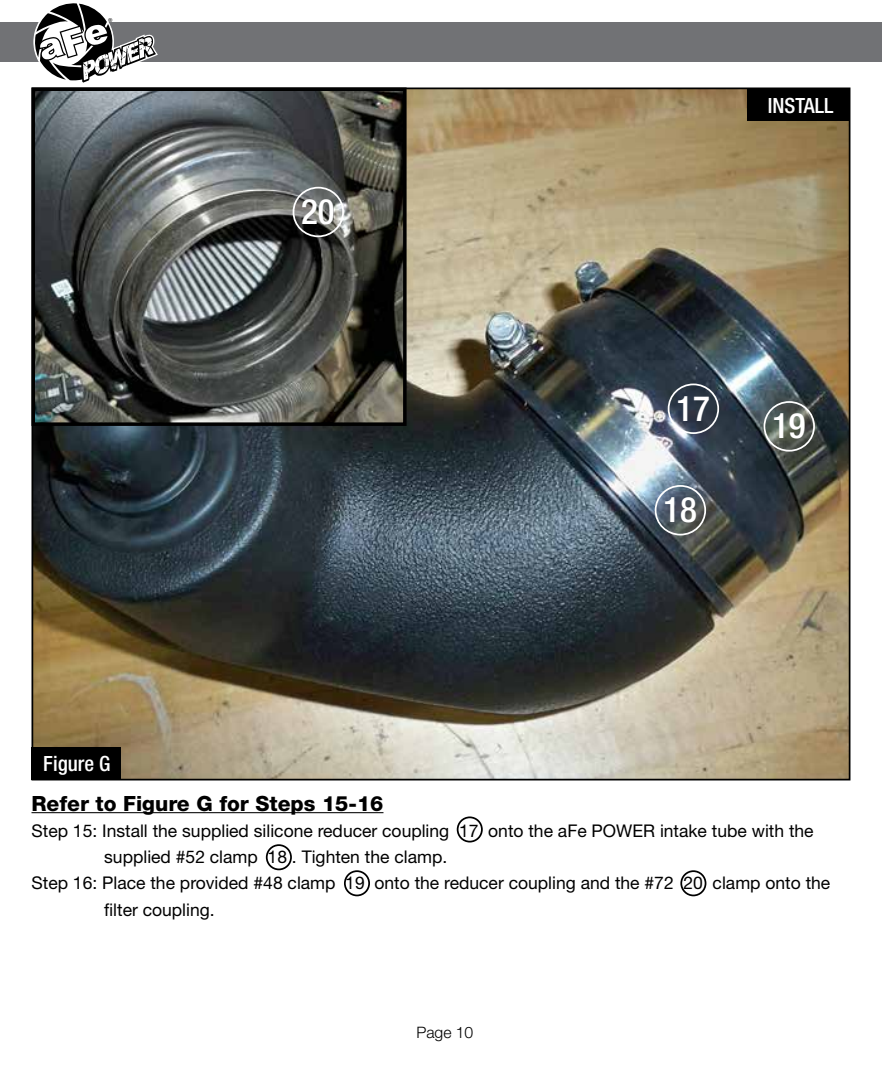
<style>
.page{position:relative;width:882px;height:1071px;background:#fff}
.page>*{position:absolute;margin:0;border:0;box-sizing:border-box;transform-origin:0 0}
.t1{font:500 condensed 35px "Helvetica Neue";color:#fff}
.t2{font:800 21px "Helvetica Neue";color:#000}
.t3{font:500 condensed 21px "Helvetica Neue";color:#fff}
.t4{font:17.5px "Helvetica Neue";color:#000}
.t5{font:300 15.75px "Helvetica Neue";color:#000}
.t6{font:8.75px "Myriad";color:#000}
</style>
<div class="page">
<div style="left:0;top:23px;width:882px;height:39px;background:#717275"></div>
<svg style="left:34px;top:3px;width:124px;height:80px"></svg>
<img style="left:35px;top:91px;width:812px;height:686px">
<hr style="left:32px;top:812px;width:351px;height:1px;background:#000">
<div style="left:32px;top:747px;width:89px;height:33px;background:#000"></div>
<div style="left:747px;top:88px;width:103px;height:33px;background:#000"></div>
<div style="left:344px;top:870px;width:26px;height:26px;border:2px solid #000;border-radius:50%"></div>
<img style="left:37px;top:93px;width:365px;height:328px">
<div style="left:32px;top:88px;width:375px;height:338px;border:4px solid #000"></div>
<div style="left:266px;top:844px;width:26px;height:26px;border:2px solid #000;border-radius:50%"></div>
<div style="left:457px;top:816px;width:26px;height:27px;border:2px solid #000;border-radius:50%"></div>
<div style="left:680px;top:870px;width:26px;height:26px;border:2px solid #000;border-radius:50%"></div>
<div style="left:668px;top:384px;width:51px;height:50px;border:2px solid #fff;border-radius:50%"></div>
<div style="left:655px;top:485px;width:51px;height:51px;border:2px solid #fff;border-radius:50%"></div>
<div style="left:764px;top:401px;width:51px;height:51px;border:2px solid #fff;border-radius:50%"></div>
<div style="left:293px;top:187px;width:51px;height:50px;border:2px solid #fff;border-radius:50%"></div>
<p class="t6" style="left:108px;top:17px;width:6px">®</p>
<h1 class="t1" style="left:301px;top:191px;width:35px">20</h1>
<p class="t3" style="left:43px;top:751px;width:69px">Figure G</p>
<p class="t2" style="left:32px;top:791px;width:353px">Refer to Figure G for Steps 15-16</p>
<p class="t3" style="left:768px;top:93px;width:67px">INSTALL</p>
<h1 class="t1" style="left:676px;top:387px;width:35px">17</h1>
<h1 class="t1" style="left:663px;top:489px;width:35px">18</h1>
<h1 class="t1" style="left:772px;top:405px;width:35px">19</h1>
<p class="t4" style="left:32px;top:820px;width:784px">Step 15: Install the supplied silicone reducer coupling 17 onto the aFe POWER intake tube with the</p>
<p class="t4" style="left:104px;top:846px;width:345px">supplied #52 clamp 18 . Tighten the clamp.</p>
<p class="t4" style="left:32px;top:873px;width:800px">Step 16: Place the provided #48 clamp 19 onto the reducer coupling and the #72 20 clamp onto the</p>
<p class="t4" style="left:104px;top:899px;width:112px">filter coupling.</p>
<p class="t5" style="left:416px;top:1023px;width:58px">Page 10</p>
</div>
